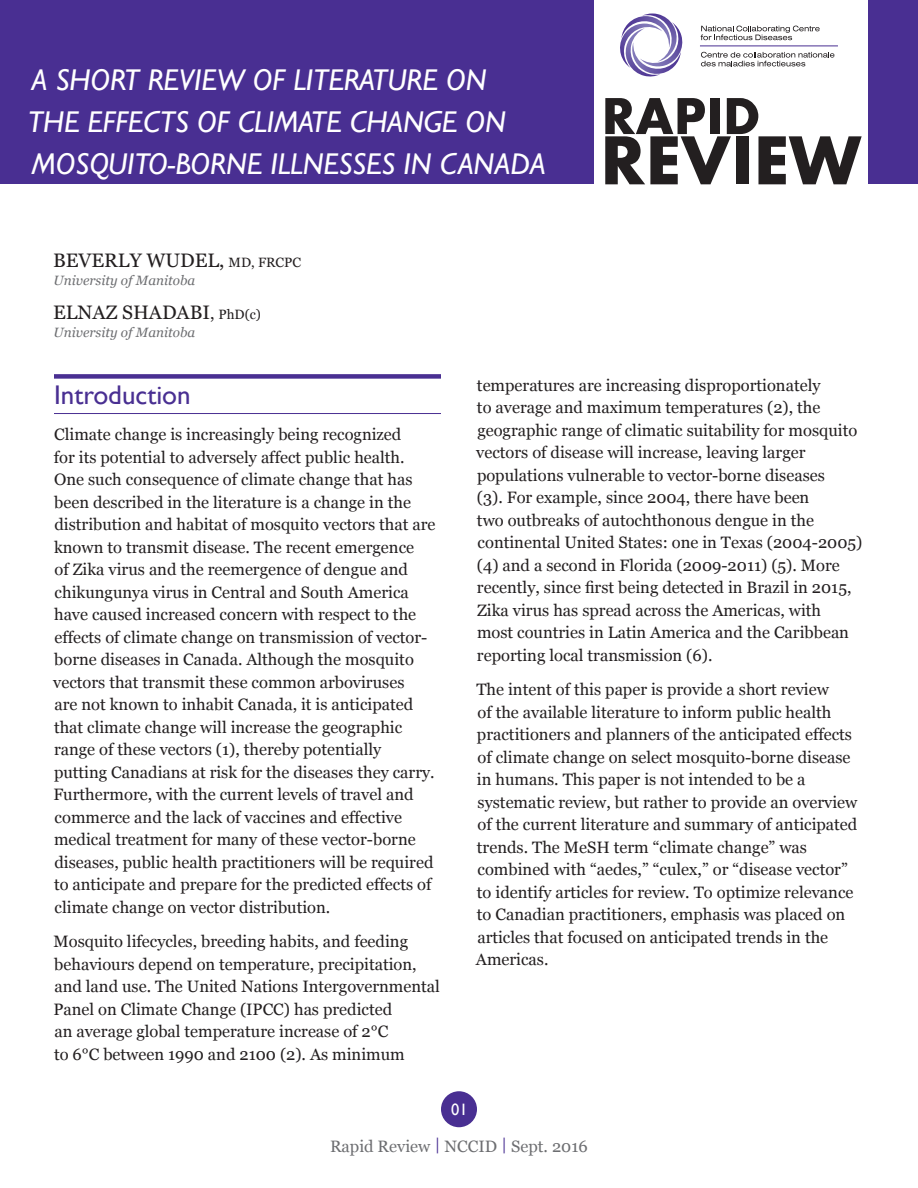
<style>
.page{position:relative;width:918px;height:1188px;background:#fff}
.page>*{position:absolute;margin:0;border:0;box-sizing:border-box;transform-origin:0 0}
.t1{font:700 72px "Aharoni";color:#231f20}
.t2{font:700 54px "Aharoni";color:#231f20}
.t3{font:italic 30px/42px "Gill Sans";color:#fff}
.t4{font:27px "Gill Sans";color:#492f92}
.t5{font:19.5px "Georgia";color:#231f20}
.t6{font:16.5px/22.5px "Georgia";color:#231f20}
.t7{font:16.5px "Georgia";color:#6d6e71}
.t8{font:16.5px "Gill Sans";color:#fff}
.t9{font:italic 13.5px "Georgia";color:#6d6e71}
.s1{font-size:13.5px}
.s2{font-size:16.5px}
.s3{color:#492f92}
</style>
<div class="page">
<div style="left:441px;top:1091px;width:36px;height:36px;background:#492f92;border-radius:50%"></div>
<svg style="left:701px;top:26px;width:119px;height:14px"></svg>
<svg style="left:701px;top:52px;width:134px;height:14px"></svg>
<svg style="left:620px;top:14px;width:63px;height:63px"></svg>
<hr style="left:700px;top:45px;width:138px;height:1px;background:#492f92">
<div style="left:0;top:0;width:594px;height:184px;background:#492f92"></div>
<div style="left:868px;top:0;width:50px;height:184px;background:#492f92"></div>
<div style="left:54px;top:374px;width:387px;height:5px;background:#492f92"></div>
<hr style="left:54px;top:413px;width:387px;height:1px;background:#492f92">
<h3 class="t3" style="left:28px;top:59px;width:520px">A SHORT REVIEW OF LITERATURE ON<br>THE EFFECTS OF CLIMATE CHANGE ON<br>MOSQUITO-BORNE ILLNESSES IN CANADA</h3>
<p class="t5" style="left:53px;top:248px;width:250px">BEVERLY WUDEL, <span class="s1">MD, FRCPC</span></p>
<p class="t9" style="left:54px;top:272px;width:143px">University of Manitoba</p>
<p class="t5" style="left:53px;top:301px;width:209px">ELNAZ SHADABI<span class="s2">,</span> <span class="s1">PhD(c)</span></p>
<p class="t9" style="left:54px;top:324px;width:143px">University of Manitoba</p>
<h2 class="t2" style="left:602px;top:94px;width:160px">RAPID</h2>
<h1 class="t1" style="left:600px;top:131px;width:263px">REVIEW</h1>
<h3 class="t4" style="left:54px;top:379px;width:138px">Introduction</h3>
<p class="t6" style="left:53px;top:424px;width:384px">Climate change is increasingly being recognized<br>for its potential to adversely affect public health.<br>One such consequence of climate change that has been described in the literature is a change in the distribution and habitat of mosquito vectors that are known to transmit disease. The recent emergence<br>of Zika virus and the reemergence of dengue and chikungunya virus in Central and South America have caused increased concern with respect to the effects of climate change on transmission of vector&shy;borne diseases in Canada. Although the mosquito vectors that transmit these common arboviruses<br>are not known to inhabit Canada, it is anticipated that climate change will increase the geographic range of these vectors (1), thereby potentially putting Canadians at risk for the diseases they carry.<br>Furthermore, with the current levels of travel and commerce and the lack of vaccines and effective medical treatment for many of these vector-borne diseases, public health practitioners will be required to anticipate and prepare for the predicted effects of climate change on vector distribution.</p>
<p class="t6" style="left:53px;top:931px;width:388px">Mosquito lifecycles, breeding habits, and feeding behaviours depend on temperature, precipitation, and land use. The United Nations Intergovernmental Panel on Climate Change (IPCC) has predicted<br>an average global temperature increase of 2°C<br>to 6°C between 1990 and 2100 (2). As minimum</p>
<p class="t6" style="left:476px;top:374px;width:388px">temperatures are increasing disproportionately<br>to average and maximum temperatures (2), the geographic range of climatic suitability for mosquito vectors of disease will increase, leaving larger populations vulnerable to vector-borne diseases<br>(3). For example, since 2004, there have been<br>two outbreaks of autochthonous dengue in the continental United States: one in Texas (2004-2005) (4) and a second in Florida (2009-2011) (5). More recently, since first being detected in Brazil in 2015, Zika virus has spread across the Americas, with<br>most countries in Latin America and the Caribbean reporting local transmission (6).</p>
<p class="t6" style="left:476px;top:679px;width:383px">The intent of this paper is provide a short review<br>of the available literature to inform public health practitioners and planners of the anticipated effects of climate change on select mosquito-borne disease in humans. This paper is not intended to be a systematic review, but rather to provide an overview of the current literature and summary of anticipated trends. The MeSH term “climate change” was combined with “aedes,” “culex,” or “disease vector” to identify articles for review. To optimize relevance to Canadian practitioners, emphasis was placed on articles that focused on anticipated trends in the Americas.</p>
<p class="t8" style="left:451px;top:1100px;width:18px">01</p>
<p class="t7" style="left:330px;top:1136px;width:259px">Rapid Review <span class="s3">|</span> NCCID <span class="s3">|</span> Sept. 2016</p>
</div>
